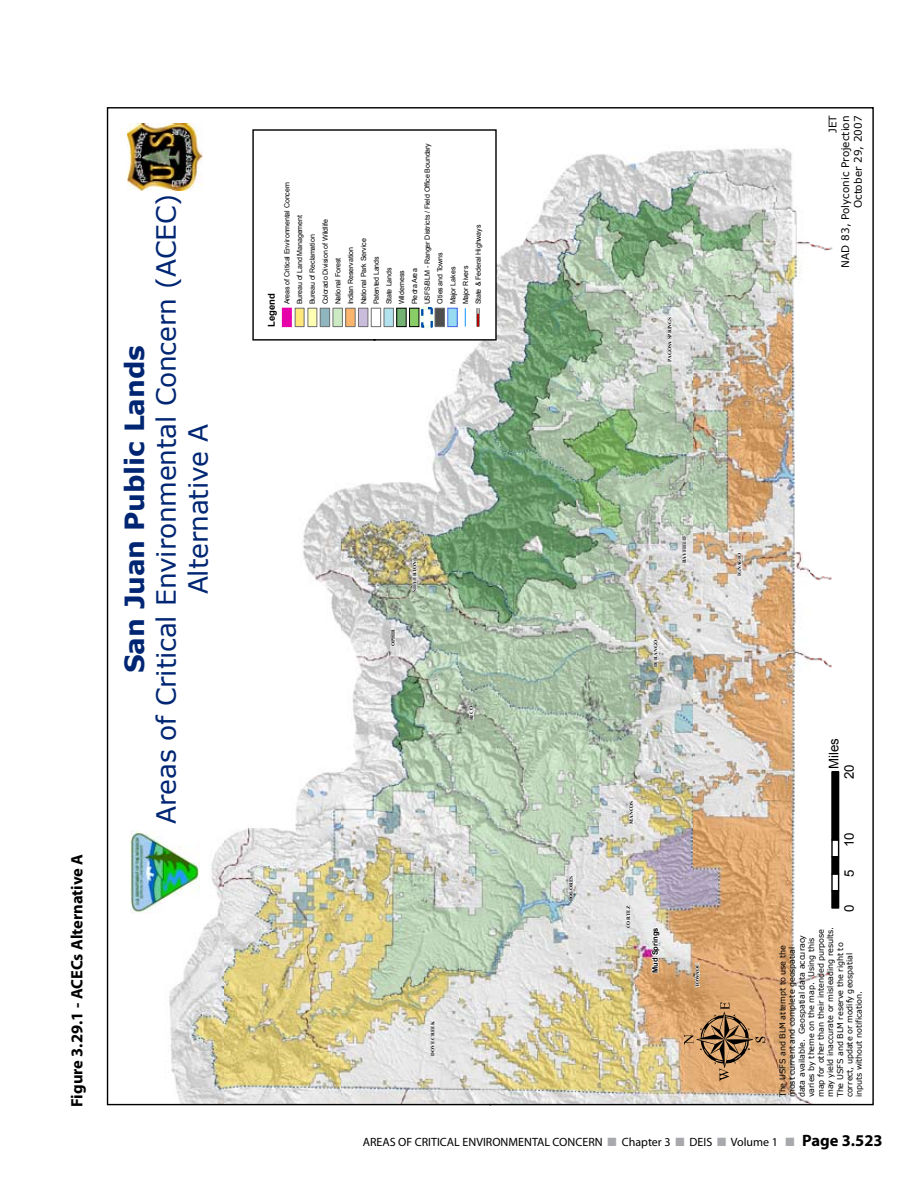
<style>
.page{position:relative;width:918px;height:1188px;background:#fff}
.page>*{position:absolute;margin:0;border:0;box-sizing:border-box;transform-origin:0 0}
.t1{font:26.4px/32.1px "Verdana";letter-spacing:-.005em;color:#002673;text-align:center}
.t2{font:700 26.4px "Verdana";letter-spacing:-.005em;color:#002673}
.t3{font:700 16.5px "Myriad Pro";color:#000}
.t4{font:13.2px "Arial";letter-spacing:-.015em;color:#000}
.t5{font:12px "Myriad Pro";color:#000}
.t6{font:10.35px/12.8px "Verdana";color:#000;text-align:right}
.t7{font:700 9.45px "Arial";letter-spacing:-.01em;color:#000}
.t8{font:8.1px/9.6px "Verdana";letter-spacing:-.015em;color:#000}
.t9{font:700 7.5px "Arial";letter-spacing:.015em;color:#000}
.t10{font:7.05px/12.8px "Arial";letter-spacing:-.025em;color:#000}
.t11{font:700 5.25px "Times New Roman";letter-spacing:.005em;color:#000}
.t12{font:700 5.25px "Times New Roman";letter-spacing:-.015em;color:#000}
.s1{color:#a7a9ac}
.s2{font-weight:700;font-size:16.5px}
</style>
<div class="page">
<img style="left:106px;top:107px;width:768px;height:999px">
<svg style="left:684px;top:1002px;width:81px;height:79px;background:#bf9161"></svg>
<div style="left:832px;top:891px;width:7px;height:17px;background:#000"></div>
<div style="left:831px;top:890px;width:8px;height:19px;border:1px solid #000"></div>
<div style="left:831px;top:873px;width:8px;height:19px;border:1px solid #000"></div>
<div style="left:832px;top:857px;width:7px;height:17px;background:#000"></div>
<div style="left:831px;top:856px;width:8px;height:19px;border:1px solid #000"></div>
<div style="left:831px;top:839px;width:8px;height:19px;border:1px solid #000"></div>
<div style="left:832px;top:772px;width:7px;height:68px;background:#000"></div>
<div style="left:831px;top:771px;width:8px;height:70px;border:1px solid #000"></div>
<svg style="left:252px;top:129px;width:245px;height:212px"></svg>
<img style="left:127px;top:124px;width:76px;height:67px">
<img style="left:131px;top:830px;width:69px;height:84px">
<h2 class="t3" style="left:66px;top:1107px;width:255px;rotate:-90deg">Figure 3.29.1 - ACECs Alternative A</h2>
<h1 class="t2" style="left:118px;top:673px;width:329px;rotate:-90deg">San Juan Public Lands</h1>
<h1 class="t1" style="left:149px;top:824px;width:632px;rotate:-90deg">Areas of Critical Environmental Concern (ACEC)<br>Alternative A</h1>
<p class="t10" style="left:281px;top:304px;width:163px;rotate:-90deg">Areas of Critical Environmental Concern<br>Bureau of Land Management<br>Bureau of Reclamation<br>Colorado Division of Wildlife<br>National Forest<br>Indian Reservation<br>National Park Service<br>Patented Lands<br>State Lands<br>Wilderness<br>Piedra Area<br>USFS/BLM - Ranger Districts / Field Office Boundary<br>Cities and Towns<br>Major Lakes<br>Major Rivers<br>State &amp; Federal Highways</p>
<h3 class="t7" style="left:265px;top:327px;width:35px;rotate:-90deg">Legend</h3>
<p class="t11" style="left:389px;top:646px;width:19px;rotate:-90deg">OPHIR</p>
<p class="t11" style="left:411px;top:592px;width:32px;rotate:-90deg">SILVERTON</p>
<p class="t11" style="left:468px;top:720px;width:15px;rotate:-90deg">RICO</p>
<p class="t11" style="left:429px;top:1056px;width:36px;rotate:-90deg">DOVE CREEK</p>
<p class="t11" style="left:666px;top:362px;width:47px;rotate:-90deg">PAGOSA SPRINGS</p>
<h3 class="t6" style="left:826px;top:268px;width:154px;rotate:-90deg">JET<br>NAD 83, Polyconic Projection<br>October 29, 2007</h3>
<p class="t12" style="left:567px;top:901px;width:27px;rotate:-90deg">DOLORES</p>
<p class="t11" style="left:681px;top:563px;width:28px;rotate:-90deg">BAYFIELD</p>
<p class="t11" style="left:652px;top:667px;width:28px;rotate:-90deg">DURANGO</p>
<p class="t11" style="left:628px;top:824px;width:24px;rotate:-90deg">MANCOS</p>
<p class="t11" style="left:625px;top:928px;width:23px;rotate:-90deg">CORTEZ</p>
<p class="t9" style="left:650px;top:973px;width:47px;rotate:-90deg">Mud Springs</p>
<p class="t11" style="left:694px;top:987px;width:26px;rotate:-90deg">TOWAOC</p>
<p class="t11" style="left:736px;top:576px;width:25px;rotate:-90deg">IGNACIO</p>
<h3 class="t4" style="left:825px;top:769px;width:32px;rotate:-90deg">Miles</h3>
<h3 class="t4" style="left:841px;top:779px;width:16px;rotate:-90deg">20</h3>
<h3 class="t4" style="left:841px;top:847px;width:16px;rotate:-90deg">10</h3>
<h3 class="t4" style="left:841px;top:877px;width:9px;rotate:-90deg">5</h3>
<h3 class="t4" style="left:841px;top:912px;width:9px;rotate:-90deg">0</h3>
<p class="t8" style="left:777px;top:1097px;width:172px;rotate:-90deg">The USFS and BLM attempt to use the most current and complete geospatial<br>data available. Geospatial data accuracy varies by theme on the map. Using this map for other than their intended purpose may yield inaccurate or misleading results.<br>The USFS and BLM reserve the right to correct, update or modify geospatial<br>inputs without notification.</p>
<h3 class="t5" style="left:363px;top:1135px;width:522px">AREAS OF CRITICAL ENVIRONMENTAL CONCERN <span class="s1">■</span> Chapter 3 <span class="s1">■</span> DEIS <span class="s1">■</span> Volume 1 <span class="s1">■</span> <span class="s2">Page 3.523</span></h3>
</div>
